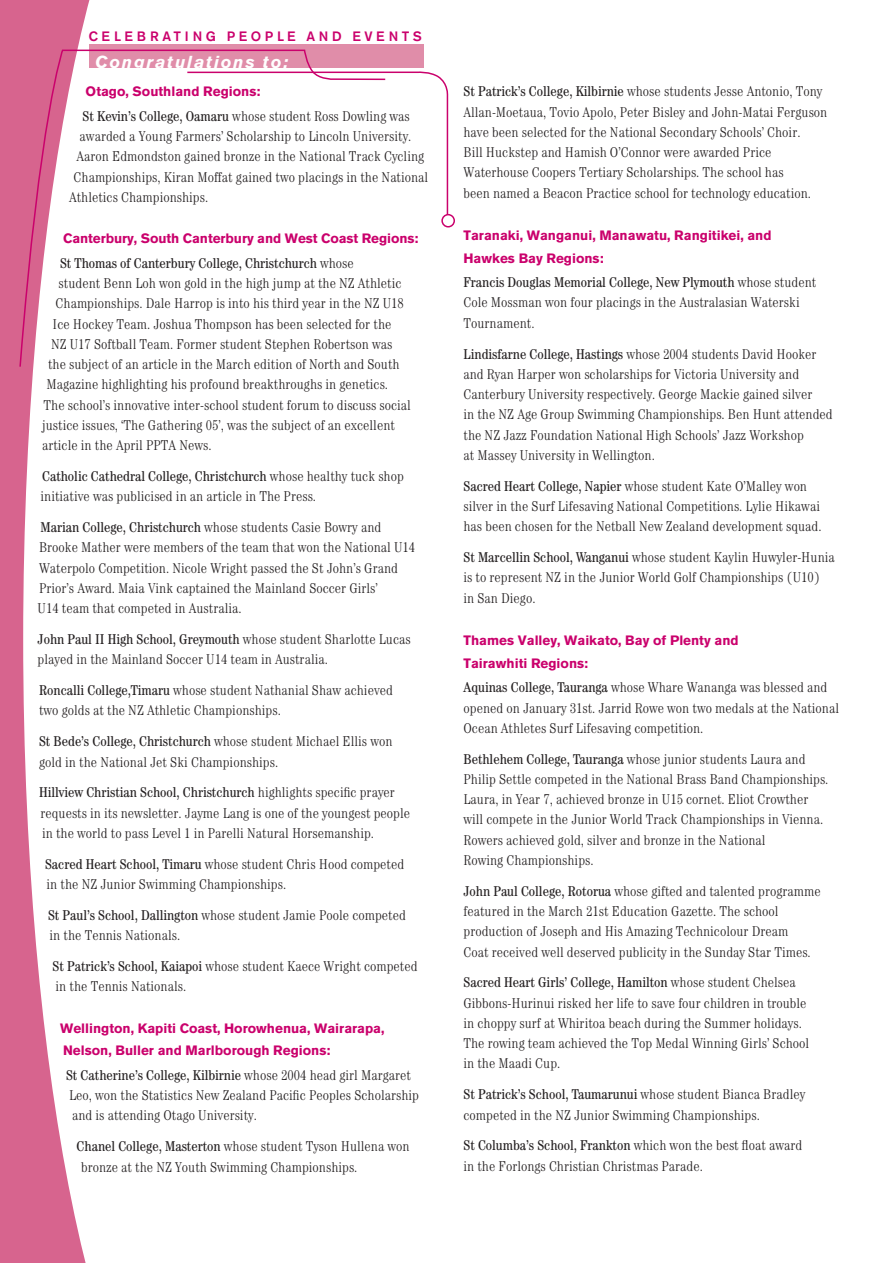
<style>
.page{position:relative;width:893px;height:1263px;background:#fff}
.page>*{position:absolute;margin:0;border:0;box-sizing:border-box;transform-origin:0 0}
.t1{font:italic 700 17.25px "Akzidenz Grotesk BE Maori";letter-spacing:.1em;color:#fff}
.t2{font:300 condensed 14.25px/20.2px "Century Maori";color:#231f20}
.t3{font:condensed 14.25px "Century";color:#231f20}
.t4{font:700 13.5px/22.5px "Akzidenz Grotesk BE Maori";color:#ca016c}
.t5{font:500 13.5px "Akzidenz Grotesk BE";letter-spacing:.26em;color:#ca016c}
.s1{font-family:"Century";font-weight:400}
.s2{font-family:"Century Maori";font-weight:300}
</style>
<div class="page">
<div style="left:0;top:0;width:284px;height:1263px;background:#d7648e"></div>
<div style="left:23px;top:0;width:261px;height:1263px;background:#fff"></div>
<div style="left:89px;top:44px;width:334px;height:24px;background:#e08da9"></div>
<svg style="left:19px;top:50px;width:294px;height:318px"></svg>
<svg style="left:186px;top:71px;width:263px;height:149px"></svg>
<div style="left:442px;top:215px;width:12px;height:12px;background:#fff;border-radius:50%"></div>
<div style="left:441px;top:214px;width:14px;height:14px;border:2px solid #ca016c;border-radius:50%"></div>
<p class="t5" style="left:89px;top:31px;width:334px">CELEBRATING PEOPLE AND EVENTS</p>
<p class="t1" style="left:95px;top:55px;width:195px">Congratulations to:</p>
<p class="t4" style="left:86px;top:81px;width:176px">Otago, Southland Regions:</p>
<p class="t2" style="left:83px;top:107px;width:329px"><span class="s1">St Kevin’s College, Oamaru</span> whose student Ross Dowling was</p>
<p class="t2" style="left:80px;top:127px;width:333px">awarded a Young Farmers’ Scholarship to Lincoln University.</p>
<p class="t2" style="left:77px;top:147px;width:349px">Aaron Edmondston gained bronze in the National Track Cycling</p>
<p class="t2" style="left:74px;top:168px;width:356px">Championships, Kiran Moffat gained two placings in the National</p>
<p class="t2" style="left:69px;top:188px;width:141px">Athletics Championships.</p>
<p class="t4" style="left:63px;top:228px;width:357px">Canterbury, South Canterbury and West Coast Regions:</p>
<p class="t3" style="left:60px;top:258px;width:295px">St Thomas of Canterbury College, Christchurch <span class="s2">whose</span></p>
<p class="t2" style="left:59px;top:274px;width:344px">student Benn Loh won gold in the high jump at the NZ Athletic</p>
<p class="t2" style="left:56px;top:294px;width:350px">Championships. Dale Harrop is into his third year in the NZ U18</p>
<p class="t2" style="left:53px;top:315px;width:340px">Ice Hockey Team. Joshua Thompson has been selected for the</p>
<p class="t2" style="left:51px;top:335px;width:343px">NZ U17 Softball Team. Former student Stephen Robertson was</p>
<p class="t2" style="left:48px;top:355px;width:353px">the subject of an article in the March edition of North and South</p>
<p class="t2" style="left:47px;top:375px;width:343px">Magazine highlighting his profound breakthroughs in genetics.</p>
<p class="t2" style="left:44px;top:396px;width:369px">The school’s innovative inter-school student forum to discuss social</p>
<p class="t2" style="left:42px;top:416px;width:354px">justice issues, ‘The Gathering 05’, was the subject of an excellent</p>
<p class="t2" style="left:42px;top:436px;width:171px">article in the April PPTA News.</p>
<p class="t3" style="left:42px;top:471px;width:363px">Catholic Cathedral College, Christchurch <span class="s2">whose healthy tuck shop</span></p>
<p class="t2" style="left:41px;top:487px;width:277px">initiative was publicised in an article in The Press.</p>
<p class="t3" style="left:41px;top:522px;width:342px">Marian College, Christchurch <span class="s2">whose students Casie Bowry and</span></p>
<p class="t2" style="left:38px;top:538px;width:379px">Brooke Mather were members of the team that won the National U14<br>Waterpolo Competition. Nicole Wright passed the St John’s Grand Prior’s Award. Maia Vink captained the Mainland Soccer Girls’<br>U14 team that competed in Australia.</p>
<p class="t3" style="left:38px;top:634px;width:374px">John Paul II High School, Greymouth <span class="s2">whose student Sharlotte Lucas</span></p>
<p class="t2" style="left:38px;top:645px;width:357px;line-height:30.9px">played in the Mainland Soccer U14 team in Australia.<br><span class="s1">Roncalli College,Timaru</span> whose student Nathanial Shaw achieved</p>
<p class="t2" style="left:39px;top:701px;width:243px">two golds at the NZ Athletic Championships.</p>
<p class="t3" style="left:39px;top:736px;width:355px">St Bede’s College, Christchurch <span class="s2">whose student Michael Ellis won</span></p>
<p class="t2" style="left:39px;top:753px;width:240px">gold in the National Jet Ski Championships.</p>
<p class="t3" style="left:39px;top:788px;width:357px">Hillview Christian School, Christchurch <span class="s2">highlights specific prayer</span></p>
<p class="t2" style="left:41px;top:804px;width:371px">requests in its newsletter. Jayme Lang is one of the youngest people in the world to pass Level 1 in Parelli Natural Horsemanship.</p>
<p class="t2" style="left:45px;top:855px;width:360px"><span class="s1">Sacred Heart School, Timaru</span> whose student Chris Hood competed in the NZ Junior Swimming Championships.</p>
<p class="t2" style="left:48px;top:906px;width:359px"><span class="s1">St Paul’s School, Dallington</span> whose student Jamie Poole competed in the Tennis Nationals.</p>
<p class="t2" style="left:53px;top:957px;width:366px"><span class="s1">St Patrick’s School, Kaiapoi</span> whose student Kaece Wright competed in the Tennis Nationals.</p>
<p class="t4" style="left:60px;top:1018px;width:326px">Wellington, Kapiti Coast, Horowhenua, Wairarapa,<br>Nelson, Buller and Marlborough Regions:</p>
<p class="t3" style="left:66px;top:1070px;width:346px">St Catherine’s College, Kilbirnie <span class="s2">whose 2004 head girl Margaret</span></p>
<p class="t2" style="left:69px;top:1086px;width:351px">Leo, won the Statistics New Zealand Pacific Peoples Scholarship and is attending Otago University.</p>
<p class="t2" style="left:81px;top:1137px;width:330px;text-indent:-5px"><span class="s1">Chanel College, Masterton</span> whose student Tyson Hullena won bronze at the NZ Youth Swimming Championships.</p>
<p class="t2" style="left:463px;top:82px;width:365px"><span class="s1">St Patrick’s College, Kilbirnie</span> whose students Jesse Antonio, Tony Allan-Moetaua, Tovio Apolo, Peter Bisley and John-Matai Ferguson have been selected for the National Secondary Schools’ Choir.<br>Bill Huckstep and Hamish O’Connor were awarded Price Waterhouse Coopers Tertiary Scholarships. The school has<br>been named a Beacon Practice school for technology education.</p>
<p class="t4" style="left:463px;top:225px;width:309px">Taranaki, Wanganui, Manawatu, Rangitikei, and<br>Hawkes Bay Regions:</p>
<p class="t3" style="left:463px;top:277px;width:354px">Francis Douglas Memorial College, New Plymouth <span class="s2">whose student</span></p>
<p class="t2" style="left:463px;top:293px;width:338px">Cole Mossman won four placings in the Australasian Waterski<br>Tournament.</p>
<p class="t2" style="left:463px;top:345px;width:371px"><span class="s1">Lindisfarne College, Hastings</span> whose 2004 students David Hooker and Ryan Harper won scholarships for Victoria University and Canterbury University respectively. George Mackie gained silver<br>in the NZ Age Group Swimming Championships. Ben Hunt attended the NZ Jazz Foundation National High Schools’ Jazz Workshop<br>at Massey University in Wellington.</p>
<p class="t2" style="left:463px;top:477px;width:359px"><span class="s1">Sacred Heart College, Napier</span> whose student Kate O’Malley won silver in the Surf Lifesaving National Competitions. Lylie Hikawai has been chosen for the Netball New Zealand development squad.</p>
<p class="t2" style="left:463px;top:548px;width:373px"><span class="s1">St Marcellin School, Wanganui</span> whose student Kaylin Huwyler-Hunia is to represent NZ in the Junior World Golf Championships (U10)<br>in San Diego.</p>
<p class="t4" style="left:463px;top:630px;width:277px">Thames Valley, Waikato, Bay of Plenty and<br>Tairawhiti Regions:</p>
<p class="t2" style="left:463px;top:678px;width:377px"><span class="s1">Aquinas College, Tauranga</span> whose Whare Wananga was blessed and opened on January 31st. Jarrid Rowe won two medals at the National<br>Ocean Athletes Surf Lifesaving competition.</p>
<p class="t2" style="left:463px;top:750px;width:366px"><span class="s1">Bethlehem College, Tauranga</span> whose junior students Laura and Philip Settle competed in the National Brass Band Championships.<br>Laura, in Year 7, achieved bronze in U15 cornet. Eliot Crowther will compete in the Junior World Track Championships in Vienna.<br>Rowers achieved gold, silver and bronze in the National<br>Rowing Championships.</p>
<p class="t2" style="left:463px;top:882px;width:359px"><span class="s1">John Paul College, Rotorua</span> whose gifted and talented programme featured in the March 21st Education Gazette. The school production of Joseph and His Amazing Technicolour Dream<br>Coat received well deserved publicity in the Sunday Star Times.</p>
<p class="t3" style="left:463px;top:978px;width:334px">Sacred Heart Girls’ College, Hamilton <span class="s2">whose student Chelsea</span></p>
<p class="t2" style="left:463px;top:994px;width:347px">Gibbons-Hurinui risked her life to save four children in trouble in choppy surf at Whiritoa beach during the Summer holidays.<br>The rowing team achieved the Top Medal Winning Girls’ School in the Maadi Cup.</p>
<p class="t3" style="left:463px;top:1089px;width:343px">St Patrick’s School, Taumarunui <span class="s2">whose student Bianca Bradley</span></p>
<p class="t2" style="left:463px;top:1106px;width:298px">competed in the NZ Junior Swimming Championships.</p>
<p class="t3" style="left:463px;top:1141px;width:340px">St Columba’s School, Frankton <span class="s2">which won the best float award</span></p>
<p class="t2" style="left:463px;top:1157px;width:241px">in the Forlongs Christian Christmas Parade.</p>
</div>
